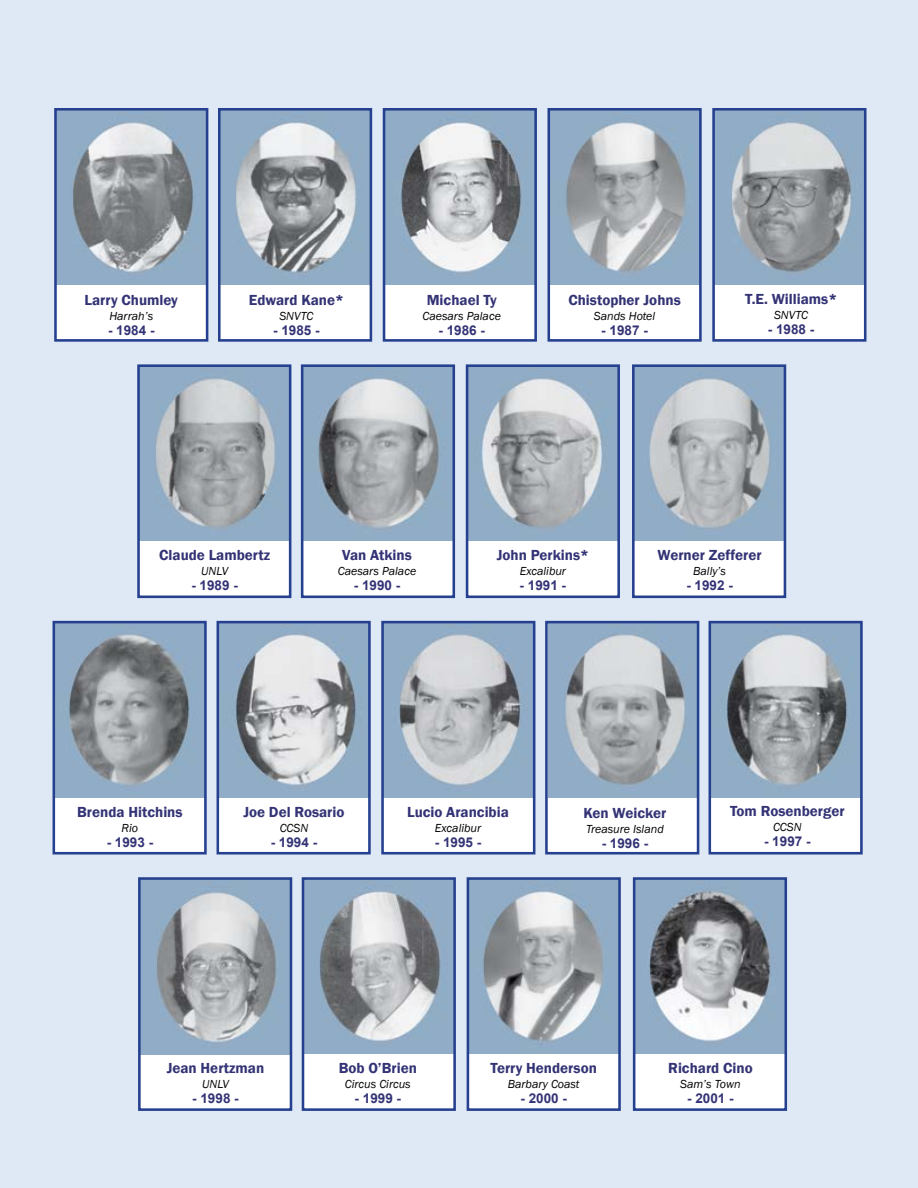
<style>
.page{position:relative;width:918px;height:1188px;background:#dfe9f5}
.page>*{position:absolute;margin:0;border:0;box-sizing:border-box;transform-origin:0 0}
.t1{font:600 15px "Franklin Gothic";color:#333376}
.t2{font:700 13.5px "Arial";color:#333376}
.t3{font:italic 12px "Franklin Gothic";color:#000}
</style>
<div class="page">
<div style="left:55px;top:109px;width:152px;height:231px;background:#fff"></div>
<img style="left:58px;top:112px;width:146px;height:172px">
<div style="left:54px;top:108px;width:154px;height:234px;border:3px solid #25408f"></div>
<div style="left:219px;top:109px;width:152px;height:231px;background:#fff"></div>
<img style="left:222px;top:112px;width:146px;height:172px">
<div style="left:218px;top:108px;width:154px;height:234px;border:3px solid #25408f"></div>
<div style="left:384px;top:109px;width:152px;height:231px;background:#fff"></div>
<img style="left:387px;top:112px;width:146px;height:172px">
<div style="left:383px;top:108px;width:154px;height:234px;border:3px solid #25408f"></div>
<div style="left:549px;top:109px;width:151px;height:231px;background:#fff"></div>
<img style="left:552px;top:112px;width:146px;height:172px">
<div style="left:548px;top:108px;width:154px;height:234px;border:3px solid #25408f"></div>
<div style="left:714px;top:109px;width:151px;height:231px;background:#fff"></div>
<img style="left:716px;top:112px;width:147px;height:172px">
<div style="left:712px;top:108px;width:155px;height:234px;border:3px solid #25408f"></div>
<div style="left:139px;top:366px;width:151px;height:231px;background:#fff"></div>
<img style="left:141px;top:368px;width:146px;height:173px">
<div style="left:137px;top:364px;width:154px;height:234px;border:3px solid #25408f"></div>
<div style="left:302px;top:366px;width:152px;height:231px;background:#fff"></div>
<img style="left:305px;top:368px;width:146px;height:173px">
<div style="left:301px;top:364px;width:154px;height:234px;border:3px solid #25408f"></div>
<div style="left:467px;top:366px;width:152px;height:231px;background:#fff"></div>
<img style="left:470px;top:368px;width:146px;height:173px">
<div style="left:466px;top:364px;width:154px;height:234px;border:3px solid #25408f"></div>
<div style="left:633px;top:366px;width:152px;height:231px;background:#fff"></div>
<img style="left:636px;top:368px;width:146px;height:173px">
<div style="left:632px;top:364px;width:154px;height:234px;border:3px solid #25408f"></div>
<div style="left:54px;top:622px;width:151px;height:231px;background:#fff"></div>
<img style="left:57px;top:625px;width:146px;height:172px">
<div style="left:53px;top:621px;width:154px;height:234px;border:3px solid #25408f"></div>
<div style="left:218px;top:622px;width:151px;height:231px;background:#fff"></div>
<img style="left:221px;top:625px;width:146px;height:172px">
<div style="left:217px;top:621px;width:154px;height:234px;border:3px solid #25408f"></div>
<div style="left:383px;top:622px;width:151px;height:231px;background:#fff"></div>
<img style="left:385px;top:625px;width:146px;height:172px">
<div style="left:381px;top:621px;width:154px;height:234px;border:3px solid #25408f"></div>
<div style="left:546px;top:622px;width:152px;height:231px;background:#fff"></div>
<img style="left:549px;top:625px;width:146px;height:172px">
<div style="left:545px;top:621px;width:154px;height:234px;border:3px solid #25408f"></div>
<div style="left:710px;top:622px;width:151px;height:231px;background:#fff"></div>
<img style="left:713px;top:625px;width:146px;height:172px">
<div style="left:709px;top:621px;width:154px;height:234px;border:3px solid #25408f"></div>
<div style="left:139px;top:879px;width:152px;height:231px;background:#fff"></div>
<img style="left:142px;top:881px;width:146px;height:174px">
<div style="left:138px;top:877px;width:154px;height:234px;border:3px solid #25408f"></div>
<div style="left:303px;top:879px;width:152px;height:231px;background:#fff"></div>
<img style="left:306px;top:881px;width:146px;height:173px">
<div style="left:302px;top:877px;width:154px;height:234px;border:3px solid #25408f"></div>
<div style="left:468px;top:879px;width:152px;height:231px;background:#fff"></div>
<img style="left:471px;top:881px;width:146px;height:173px">
<div style="left:467px;top:877px;width:154px;height:234px;border:3px solid #25408f"></div>
<div style="left:634px;top:879px;width:152px;height:231px;background:#fff"></div>
<img style="left:637px;top:881px;width:146px;height:173px">
<div style="left:633px;top:877px;width:154px;height:234px;border:3px solid #25408f"></div>
<p class="t1" style="left:85px;top:291px;width:95px">Larry Chumley</p>
<p class="t3" style="left:109px;top:308px;width:45px">Harrah’s</p>
<p class="t2" style="left:108px;top:321px;width:48px">- 1984 -</p>
<p class="t1" style="left:249px;top:291px;width:96px">Edward Kane*</p>
<p class="t3" style="left:279px;top:308px;width:36px">SNVTC</p>
<p class="t2" style="left:273px;top:321px;width:48px">- 1985 -</p>
<p class="t1" style="left:427px;top:291px;width:71px">Michael Ty</p>
<p class="t3" style="left:422px;top:308px;width:80px">Caesars Palace</p>
<p class="t2" style="left:438px;top:321px;width:48px">- 1986 -</p>
<p class="t1" style="left:568px;top:291px;width:114px">Chistopher Johns</p>
<p class="t3" style="left:594px;top:308px;width:63px">Sands Hotel</p>
<p class="t2" style="left:601px;top:321px;width:48px">- 1987 -</p>
<p class="t1" style="left:745px;top:289px;width:94px">T.E. Williams*</p>
<p class="t3" style="left:774px;top:307px;width:36px">SNVTC</p>
<p class="t2" style="left:768px;top:319px;width:48px">- 1988 -</p>
<p class="t1" style="left:159px;top:546px;width:112px">Claude Lambertz</p>
<p class="t3" style="left:201px;top:564px;width:28px">UNLV</p>
<p class="t2" style="left:191px;top:576px;width:48px">- 1989 -</p>
<p class="t1" style="left:342px;top:546px;width:71px">Van Atkins</p>
<p class="t3" style="left:338px;top:564px;width:80px">Caesars Palace</p>
<p class="t2" style="left:354px;top:576px;width:48px">- 1990 -</p>
<p class="t1" style="left:497px;top:546px;width:94px">John Perkins*</p>
<p class="t3" style="left:520px;top:564px;width:48px">Excalibur</p>
<p class="t2" style="left:520px;top:576px;width:48px">- 1991 -</p>
<p class="t1" style="left:658px;top:546px;width:106px">Werner Zefferer</p>
<p class="t3" style="left:693px;top:564px;width:34px">Bally’s</p>
<p class="t2" style="left:686px;top:576px;width:48px">- 1992 -</p>
<p class="t1" style="left:77px;top:802px;width:107px">Brenda Hitchins</p>
<p class="t3" style="left:122px;top:820px;width:18px">Rio</p>
<p class="t2" style="left:107px;top:832px;width:48px">- 1993 -</p>
<p class="t1" style="left:243px;top:802px;width:103px">Joe Del Rosario</p>
<p class="t3" style="left:280px;top:820px;width:30px">CCSN</p>
<p class="t2" style="left:271px;top:832px;width:48px">- 1994 -</p>
<p class="t1" style="left:407px;top:802px;width:103px">Lucio Arancibia</p>
<p class="t3" style="left:435px;top:820px;width:48px">Excalibur</p>
<p class="t2" style="left:435px;top:832px;width:48px">- 1995 -</p>
<p class="t1" style="left:584px;top:804px;width:84px">Ken Weicker</p>
<p class="t3" style="left:586px;top:821px;width:79px">Treasure Island</p>
<p class="t2" style="left:602px;top:833px;width:48px">- 1996 -</p>
<p class="t1" style="left:730px;top:802px;width:116px">Tom Rosenberger</p>
<p class="t3" style="left:773px;top:820px;width:30px">CCSN</p>
<p class="t2" style="left:764px;top:832px;width:48px">- 1997 -</p>
<p class="t1" style="left:167px;top:1059px;width:99px">Jean Hertzman</p>
<p class="t3" style="left:202px;top:1076px;width:28px">UNLV</p>
<p class="t2" style="left:192px;top:1089px;width:48px">- 1998 -</p>
<p class="t1" style="left:339px;top:1059px;width:80px">Bob O’Brien</p>
<p class="t3" style="left:345px;top:1076px;width:67px">Circus Circus</p>
<p class="t2" style="left:355px;top:1089px;width:48px">- 1999 -</p>
<p class="t1" style="left:490px;top:1059px;width:108px">Terry Henderson</p>
<p class="t3" style="left:508px;top:1076px;width:73px">Barbary Coast</p>
<p class="t2" style="left:520px;top:1089px;width:48px">- 2000 -</p>
<p class="t1" style="left:668px;top:1059px;width:86px">Richard Cino</p>
<p class="t3" style="left:680px;top:1077px;width:62px">Sam’s Town</p>
<p class="t2" style="left:687px;top:1089px;width:48px">- 2001 -</p>
</div>
